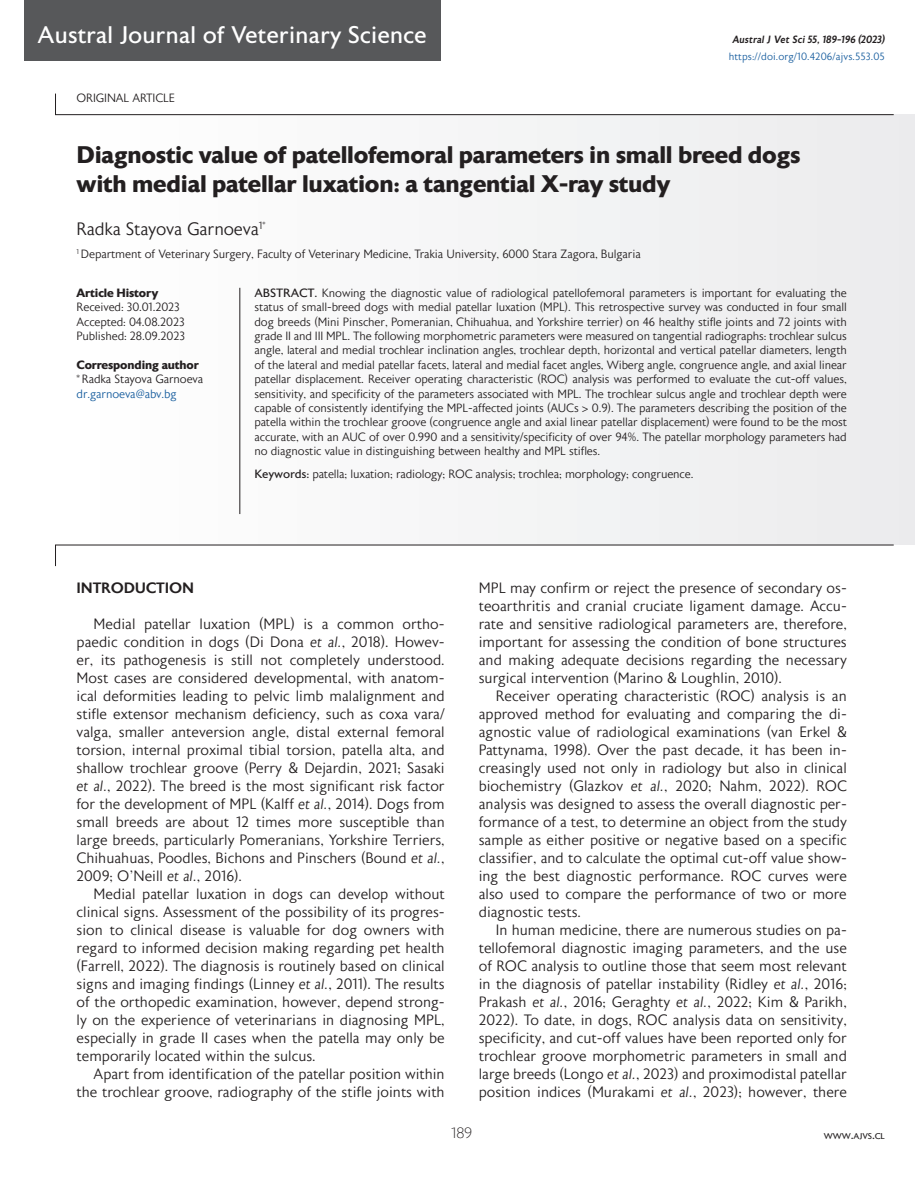
<style>
.page{position:relative;width:915px;height:1191px;background:#fff}
.page>*{position:absolute;margin:0;border:0;box-sizing:border-box;transform-origin:0 0}
.Paragraph_headline{font:700 24px/28.8px "Astoria Sans";letter-spacing:-.01em;color:#231f20}
.Body{font:24px "Astoria Sans";letter-spacing:-.01em;color:#fff}
.Author_line{font:300 18px "Astoria Sans";letter-spacing:-.01em;color:#231f20}
.t1{font:300 15px/18px "Astoria Sans";color:#231f20;text-align:justify}
.Headline_2{font:500 15px "Astoria Sans";letter-spacing:-.01em;color:#231f20}
.t2{font:200 15px "Astoria Sans";color:#231f20}
.Abstract{font:300 12px/14.4px "Astoria Sans";letter-spacing:-.01em;color:#231f20;text-align:justify}
.Author_description{font:300 12px "Astoria Sans";letter-spacing:-.01em;color:#231f20}
.History{font:300 12px/14.4px "Astoria Sans";letter-spacing:-.01em;color:#231f20}
.History-2{font:700 12px "Astoria Sans";letter-spacing:-.01em;color:#231f20}
.Body-2{font:300 12px "Astoria Sans";letter-spacing:-.01em;color:#231f20}
.Body-3{font:300 10.5px "Astoria Sans";letter-spacing:.01em;color:#175d9e}
.Body-4{font:italic 500 10.5px "Astoria Sans";color:#231f20}
.t3{font:8.4px "Astoria Sans";letter-spacing:-.015em;color:#231f20}
.s1{color:#175d9e}
.s2{font-weight:400}
.s3{font-style:italic}
.s4{font-size:12px}
</style>
<div class="page">
<div style="left:24px;top:0;width:416px;height:60px;background:#57585a"></div>
<div style="left:77px;top:115px;width:837px;height:430px;background:#f5f5f6"></div>
<svg style="left:55px;top:93px;width:838px;height:22px"></svg>
<svg style="left:55px;top:544px;width:838px;height:22px"></svg>
<hr style="left:239px;top:288px;width:1px;height:226px;background:#231f20">
<p class="Body" style="left:38px;top:22px;width:390px">Austral Journal of Veterinary Science</p>
<p class="Body-4" style="left:732px;top:34px;width:154px">Austral J Vet Sci 55, 189-196 (2023)</p>
<p class="Body-3" style="left:728px;top:51px;width:158px">https://doi.org/10.4206/ajvs.553.05</p>
<p class="Body-2" style="left:77px;top:92px;width:100px">ORIGINAL ARTICLE</p>
<p class="Paragraph_headline" style="left:77px;top:140px;width:725px">Diagnostic value of patellofemoral parameters in small breed dogs with medial patellar luxation: a tangential X-ray study</p>
<p class="Author_line" style="left:77px;top:219px;width:192px">Radka Stayova Garnoeva<sup>1*</sup></p>
<p class="Author_description" style="left:77px;top:247px;width:565px"><sup>1</sup> Department of Veterinary Surgery, Faculty of Veterinary Medicine, Trakia University, 6000 Stara Zagora, Bulgaria</p>
<p class="History-2" style="left:77px;top:286px;width:83px">Article History</p>
<p class="History" style="left:77px;top:300px;width:105px">Received: 30.01.2023</p>
<p class="History" style="left:77px;top:315px;width:109px">Accepted: 04.08.2023</p>
<p class="History" style="left:77px;top:329px;width:110px">Published: 28.09.2023</p>
<p class="History-2" style="left:77px;top:358px;width:124px">Corresponding author</p>
<p class="History" style="left:77px;top:372px;width:128px">*Radka Stayova Garnoeva <span class="s1">dr.garnoeva@abv.bg</span></p>
<p class="Abstract" style="left:254px;top:286px;width:593px"><span class="s2">ABSTRACT.</span> Knowing the diagnostic value of radiological patellofemoral parameters is important for evaluating the status of small-breed dogs with medial patellar luxation (MPL). This retrospective survey was conducted in four small dog breeds (Mini Pinscher, Pomeranian, Chihuahua, and Yorkshire terrier) on 46 healthy stifle joints and 72 joints with grade II and III MPL. The following morphometric parameters were measured on tangential radiographs: trochlear sulcus angle, lateral and medial trochlear inclination angles, trochlear depth, horizontal and vertical patellar diameters, length of the lateral and medial patellar facets, lateral and medial facet angles, Wiberg angle, congruence angle, and axial linear patellar displacement. Receiver operating characteristic (ROC) analysis was performed to evaluate the cut-off values, sensitivity, and specificity of the parameters associated with MPL. The trochlear sulcus angle and trochlear depth were capable of consistently identifying the MPL-affected joints (AUCs &gt; 0.9). The parameters describing the position of the patella within the trochlear groove (congruence angle and axial linear patellar displacement) were found to be the most accurate, with an AUC of over 0.990 and a sensitivity/specificity of over 94%. The patellar morphology parameters had no diagnostic value in distinguishing between healthy and MPL stifles.</p>
<p class="Abstract" style="left:254px;top:467px;width:440px"><span class="s2">Keywords:</span> patella; luxation; radiology; ROC analysis; trochlea; morphology; congruence.</p>
<p class="Headline_2" style="left:77px;top:580px;width:119px">INTRODUCTION</p>
<p class="t1" style="left:77px;top:615px;width:369px;text-indent:17px">Medial patellar luxation (MPL) is a common ortho&shy;paedic condition in dogs (Di Dona <span class="s3">et al.</span>, 2018). Howev&shy;er, its pathogenesis is still not completely understood.<br>Most cases are considered developmental, with anatom&shy;ical deformities leading to pelvic limb malalignment and stifle extensor mechanism deficiency, such as coxa vara/ valga, smaller anteversion angle, distal external femoral torsion, internal proximal tibial torsion, patella alta, and shallow trochlear groove (Perry &amp; Dejardin, 2021; Sasaki <span class="s3">et al.</span>, 2022). The breed is the most significant risk factor for the development of MPL (Kalff <span class="s3">et al.</span>, 2014). Dogs from small breeds are about 12 times more susceptible than large breeds, particularly Pomeranians, Yorkshire Terriers, Chihuahuas, Poodles, Bichons and Pinschers (Bound <span class="s3">et al.</span>, 2009; O’Neill <span class="s3">et al.</span>, 2016).</p>
<p class="t1" style="left:77px;top:885px;width:369px;text-indent:17px">Medial patellar luxation in dogs can develop without clinical signs. Assessment of the possibility of its progres&shy;sion to clinical disease is valuable for dog owners with regard to informed decision making regarding pet health (Farrell, 2022). The diagnosis is routinely based on clinical signs and imaging findings (Linney <span class="s3">et al.</span>, 2011). The results of the orthopedic examination, however, depend strong&shy;ly on the experience of veterinarians in diagnosing MPL, especially in grade II cases when the patella may only be temporarily located within the sulcus.</p>
<p class="t1" style="left:77px;top:1065px;width:369px;text-align:right">Apart from identification of the patellar position within the trochlear groove, radiography of the stifle joints with</p>
<p class="t1" style="left:478px;top:579px;width:369px">MPL may confirm or reject the presence of secondary os&shy;teoarthritis and cranial cruciate ligament damage. Accu&shy;rate and sensitive radiological parameters are, therefore, important for assessing the condition of bone structures and making adequate decisions regarding the necessary surgical intervention (Marino &amp; Loughlin, 2010).</p>
<p class="t1" style="left:478px;top:687px;width:369px;text-indent:17px">Receiver operating characteristic (ROC) analysis is an approved method for evaluating and comparing the di&shy;agnostic value of radiological examinations (van Erkel &amp; Pattynama, 1998). Over the past decade, it has been in&shy;creasingly used not only in radiology but also in clinical biochemistry (Glazkov <span class="s3">et al.</span>, 2020; Nahm, 2022). ROC analysis was designed to assess the overall diagnostic per&shy;formance of a test, to determine an object from the study sample as either positive or negative based on a specific classifier, and to calculate the optimal cut-off value show&shy;ing the best diagnostic performance. ROC curves were also used to compare the performance of two or more diagnostic tests.</p>
<p class="t1" style="left:478px;top:921px;width:369px;text-indent:17px">In human medicine, there are numerous studies on pa&shy;tellofemoral diagnostic imaging parameters, and the use of ROC analysis to outline those that seem most relevant in the diagnosis of patellar instability (Ridley <span class="s3">et al.</span>, 2016; Prakash <span class="s3">et al.</span>, 2016; Geraghty <span class="s3">et al.</span>, 2022; Kim &amp; Parikh, 2022). To date, in dogs, ROC analysis data on sensitivity, specificity, and cut-off values have been reported only for trochlear groove morphometric parameters in small and large breeds (Longo <span class="s3">et al.</span>, 2023) and proximodistal patellar position indices (Murakami <span class="s3">et al.</span>, 2023); however, there</p>
<p class="t2" style="left:451px;top:1125px;width:23px">189</p>
<p class="t3" style="left:823px;top:1131px;width:63px">WWW<span class="s4">.</span>AJVS<span class="s4">.</span>CL</p>
</div>
